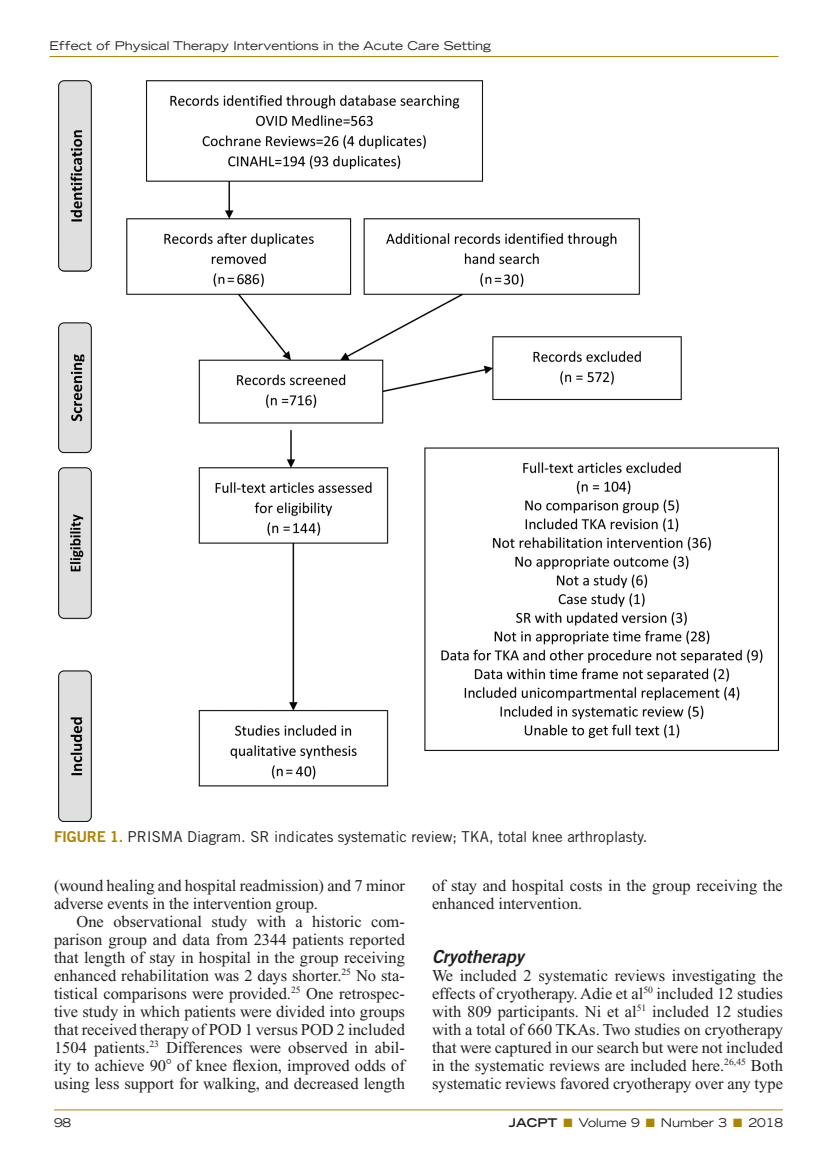
<style>
.page{position:relative;width:837px;height:1161px;background:#fff}
.page>*{position:absolute;margin:0;border:0;box-sizing:border-box;transform-origin:0 0}
.t1{font:italic 18px "Trade Gothic Bold Two";color:#231f20}
.Para{font:16.5px/18px "Times New Roman";color:#231f20;text-align:justify}
.ParaFL{font:16.5px/18px "Times New Roman";letter-spacing:-.005em;color:#231f20}
.FigCaption{font:15px "Trade Gothic";color:#231f20}
.t2{font:expanded 12px "Trade Gothic LH";color:#231f20}
.s1{font-family:"Trade Gothic Bold Two";color:#ad8504}
.s2{font-weight:700}
.s3{color:#ad8504}
</style>
<div class="page">
<hr style="left:50px;top:56px;width:728px;height:1px;background:#ad8504">
<hr style="left:54px;top:1110px;width:729px;height:1px;background:#ad8504">
<img style="left:58px;top:81px;width:720px;height:741px">
<p class="t2" style="left:50px;top:38px;width:443px">Effect of Physical Therapy Interventions in the Acute Care Setting</p>
<p class="FigCaption" style="left:54px;top:828px;width:595px"><span class="s1">FIGURE 1.</span> PRISMA Diagram. SR indicates systematic review; TKA, total knee arthroplasty.</p>
<p class="ParaFL" style="left:54px;top:876px;width:353px">(wound healing and hospital readmission) and 7 minor adverse events in the intervention group.</p>
<p class="Para" style="left:54px;top:912px;width:353px;text-indent:22px">One observational study with a historic com&shy;parison group and data from 2344 patients reported that length of stay in hospital in the group receiving enhanced rehabilitation was 2 days shorter.<sup>25</sup> No sta&shy;tistical comparisons were provided.<sup>25</sup> One retrospec&shy;tive study in which patients were divided into groups that received therapy of POD 1 versus POD 2 included 1504 patients.<sup>23</sup> Differences were observed in abil&shy;ity to achieve 90 of knee flexion, improved odds of using less support for walking, and decreased length</p>
<p class="Para" style="left:432px;top:876px;width:352px">of stay and hospital costs in the group receiving the enhanced intervention.</p>
<h3 class="t1" style="left:432px;top:945px;width:93px">Cryotherapy</h3>
<p class="ParaFL" style="left:432px;top:966px;width:353px;text-align:justify">We included 2 systematic reviews investigating the effects of cryotherapy. Adie et al<sup>50</sup> included 12 studies with 809 participants. Ni et al<sup>51</sup> included 12 studies with a total of 660 TKAs. Two studies on cryotherapy that were captured in our search but were not included in the systematic reviews are included here.<sup>26,45</sup> Both systematic reviews favored cryotherapy over any type</p>
<p class="t2" style="left:54px;top:1115px;width:19px">98</p>
<p class="t2" style="left:509px;top:1115px;width:276px"><span class="s2">JACPT</span> <span class="s3">■</span> Volume 9 <span class="s3">■</span> Number 3 <span class="s3">■</span> 2018</p>
</div>
